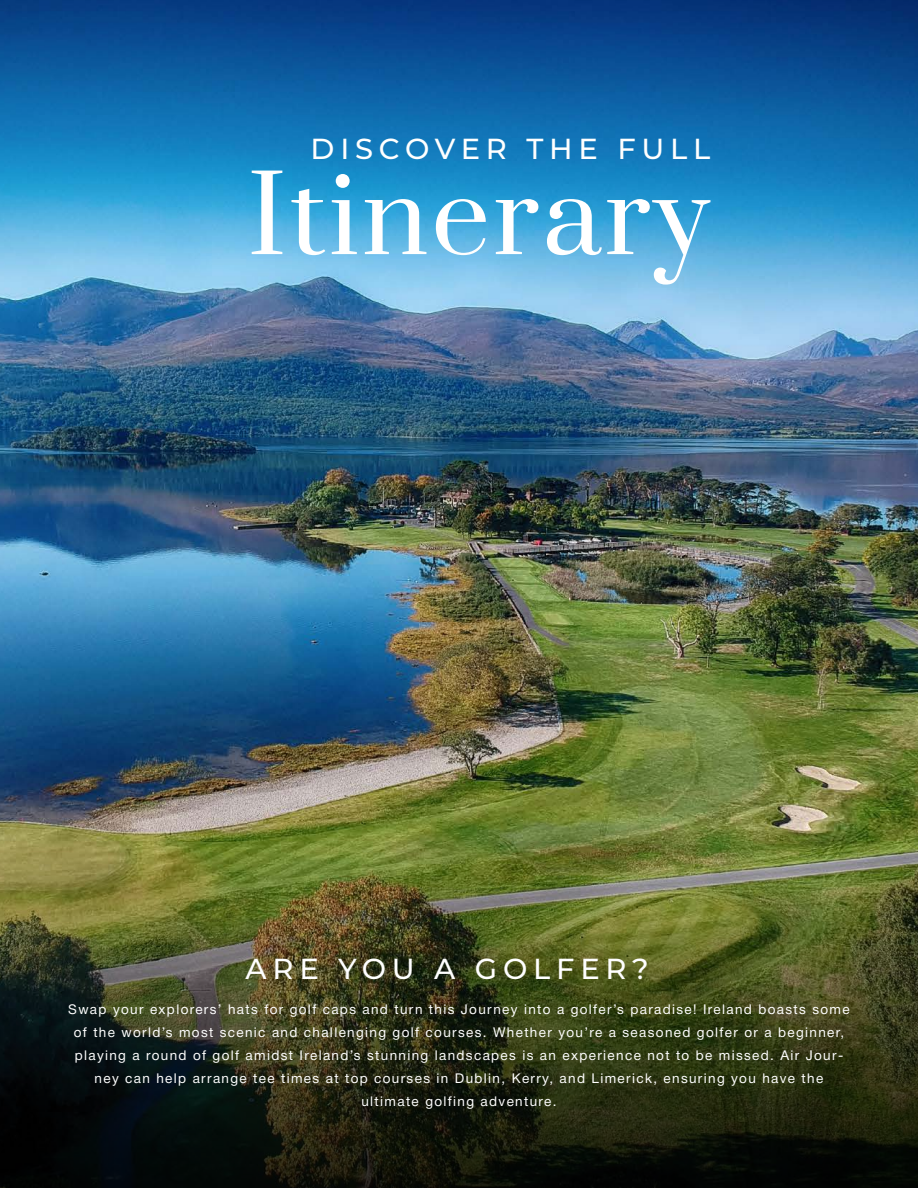
<style>
.page{position:relative;width:918px;height:1188px;background:#fff}
.page>*{position:absolute;margin:0;border:0;box-sizing:border-box;transform-origin:0 0}
.t1{font:104.4px "Prata";letter-spacing:.03em;color:#fff}
.t2{font:500 28.95px "Montserrat";letter-spacing:.2em;color:#fff}
.t3{font:13.5px/23.1px "Helvetica Neue";letter-spacing:.1em;color:#fff;text-align:center}
</style>
<div class="page">
<img style="left:0;top:0;width:918px;height:836px">
<img style="left:0;top:836px;width:918px;height:352px">
<h2 class="t2" style="left:311px;top:129px;width:401px">DISCOVER THE FULL</h2>
<h1 class="t1" style="left:248px;top:129px;width:463px">Itinerary</h1>
<h2 class="t2" style="left:245px;top:949px;width:405px">ARE YOU A GOLFER?</h2>
<p class="t3" style="left:68px;top:998px;width:783px">Swap your explorers’ hats for golf caps and turn this Journey into a golfer’s paradise! Ireland boasts some of the world’s most scenic and challenging golf courses. Whether you’re a seasoned golfer or a beginner, playing a round of golf amidst Ireland’s stunning landscapes is an experience not to be missed. Air Jour&shy;ney can help arrange tee times at top courses in Dublin, Kerry, and Limerick, ensuring you have the ultimate golfing adventure.</p>
</div>
